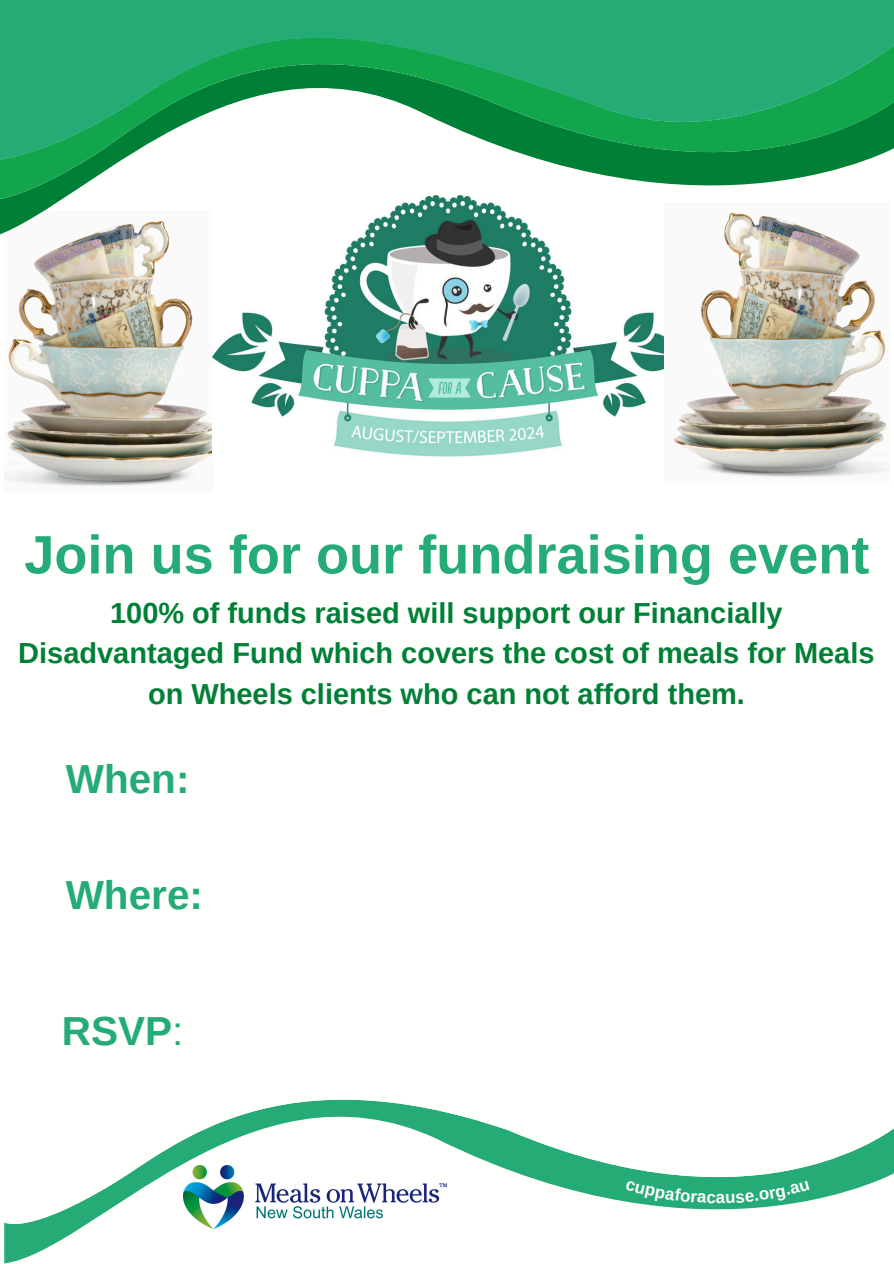
<style>
.page{position:relative;width:894px;height:1264px;background:#fff}
.page>*{position:absolute;margin:0;border:0;box-sizing:border-box;transform-origin:0 0}
.t1{font:700 54.15px "Arimo";color:#25ab76}
.t2{font:700 40.5px "Arimo";color:#25ab76}
.t3{font:700 28.95px/40.5px "Arimo";color:#008037;text-align:center}
.s1{font-weight:400}
</style>
<div class="page">
<img style="left:4px;top:241px;width:208px;height:246px">
<svg style="left:0;top:202px;width:169px;height:39px"></svg>
<svg style="left:0;top:162px;width:860px;height:40px"></svg>
<svg style="left:0;top:0;width:893px;height:162px;background:#39af77"></svg>
<svg style="left:4px;top:1224px;width:212px;height:39px"></svg>
<svg style="left:4px;top:1185px;width:862px;height:39px"></svg>
<svg style="left:111px;top:1099px;width:782px;height:86px"></svg>
<img style="left:213px;top:195px;width:470px;height:262px">
<img style="left:664px;top:202px;width:225px;height:276px">
<img style="left:183px;top:1165px;width:264px;height:63px">
<div style="left:625px;top:1180px;width:184px;height:23px;background:#25ab76"></div>
<h1 class="t1" style="left:24px;top:524px;width:846px">Join us for our fundraising event</h1>
<p class="t3" style="left:18px;top:592px;width:857px">100% of funds raised will support our Financially<br>Disadvantaged Fund which covers the cost of meals for Meals on Wheels clients who can not afford them.</p>
<h3 class="t2" style="left:66px;top:756px;width:125px">When:</h3>
<h2 class="t2" style="left:66px;top:872px;width:139px">Where:</h2>
<h2 class="t2" style="left:62px;top:1008px;width:123px">RSVP<span class="s1">:</span></h2>
</div>
